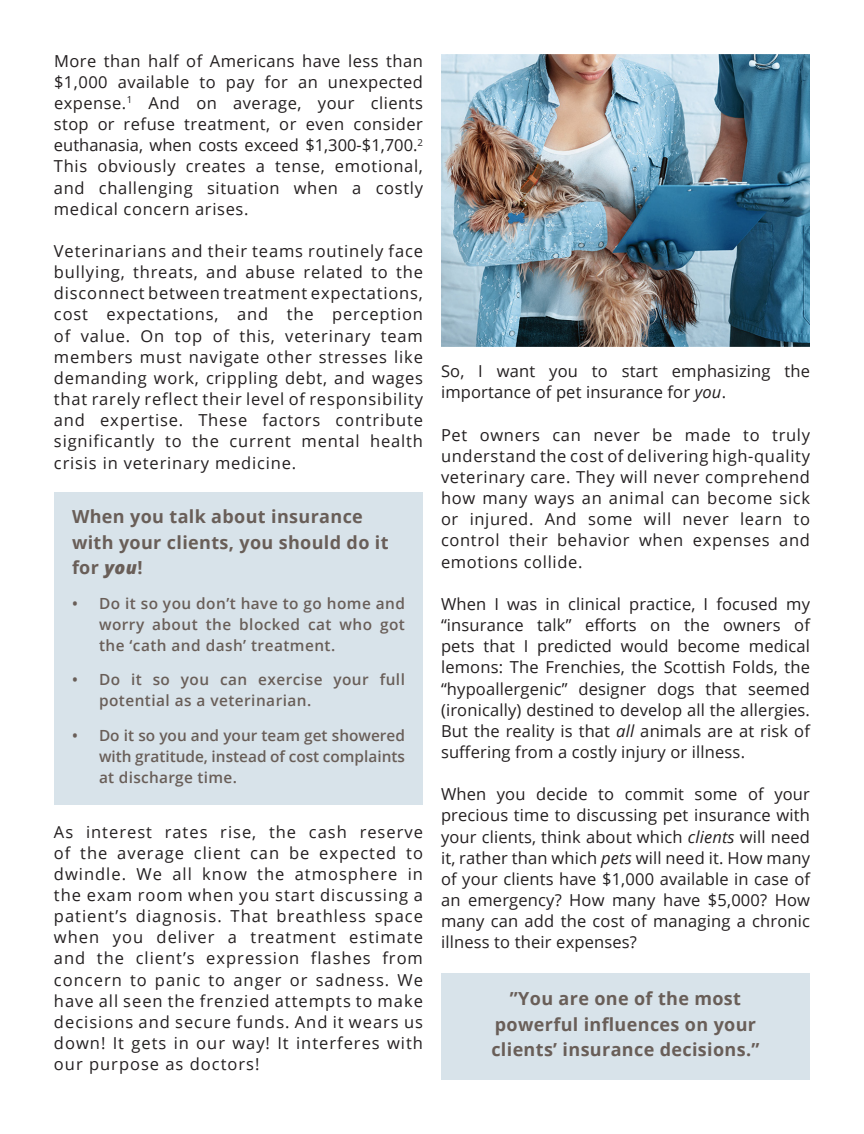
<style>
.page{position:relative;width:864px;height:1134px;background:#fff}
.page>*{position:absolute;margin:0;border:0;box-sizing:border-box;transform-origin:0 0}
.t1{font:700 18px/25.5px "Open Sans";letter-spacing:.02em;color:#695e58}
.t2{font:16.5px/21.1px "Open Sans";letter-spacing:.04em;color:#231f20;text-align:justify}
.t3{font:16.5px/21.1px "Open Sans";letter-spacing:.01em;color:#231f20}
.t4{font:600 15.3px/21px "Open Sans";letter-spacing:.03em;color:#695e58;text-align:justify}
.s1{font-weight:800;font-style:italic}
.s2{font-style:italic}
</style>
<div class="page">
<div style="left:54px;top:492px;width:369px;height:313px;background:#d8e3ea"></div>
<img style="left:441px;top:54px;width:369px;height:293px">
<div style="left:441px;top:974px;width:369px;height:106px;background:#d8e3ea"></div>
<p class="t2" style="left:54px;top:50px;width:371px">More than half of Americans have less than $1,000 available to pay for an unexpected expense.<sup>1</sup> And on average, your clients stop or refuse treatment, or even consider euthanasia, when costs exceed $1,300-$1,700.<sup>2<br></sup>This obviously creates a tense, emotional, and challenging situation when a costly medical concern arises.</p>
<p class="t2" style="left:54px;top:240px;width:371px">Veterinarians and their teams routinely face bullying, threats, and abuse related to the disconnect between treatment expectations, cost expectations, and the perception of value. On top of this, veterinary team members must navigate other stresses like demanding work, crippling debt, and wages that rarely reflect their level of responsibility and expertise. These factors contribute significantly to the current mental health crisis in veterinary medicine.</p>
<p class="t1" style="left:72px;top:504px;width:318px">When you talk about insurance with your clients, you should do it for <span class="s1">you</span>!</p>
<p class="t4" style="left:99px;top:592px;width:308px;text-indent:-27px">• Do it so you don’t have to go home and worry about the blocked cat who got the ‘cath and dash’ treatment.</p>
<p class="t4" style="left:99px;top:669px;width:308px;text-indent:-27px">• Do it so you can exercise your full potential as a veterinarian.</p>
<p class="t4" style="left:99px;top:724px;width:308px;text-indent:-27px">• Do it so you and your team get showered with gratitude, instead of cost complaints at discharge time.</p>
<p class="t2" style="left:54px;top:821px;width:371px">As interest rates rise, the cash reserve of the average client can be expected to dwindle. We all know the atmosphere in the exam room when you start discussing a patient’s diagnosis. That breathless space when you deliver a treatment estimate and the client’s expression flashes from concern to panic to anger or sadness. We have all seen the frenzied attempts to make decisions and secure funds. And it wears us down! It gets in our way! It interferes with our purpose as doctors!</p>
<p class="t3" style="left:441px;top:360px;width:371px">So, I want you to start emphasizing the importance of pet insurance for <span class="s2">you</span>.</p>
<p class="t2" style="left:441px;top:424px;width:371px">Pet owners can never be made to truly understand the cost of delivering high-quality veterinary care. They will never comprehend how many ways an animal can become sick or injured. And some will never learn to control their behavior when expenses and emotions collide.</p>
<p class="t2" style="left:441px;top:593px;width:371px">When I was in clinical practice, I focused my “insurance talk” efforts on the owners of pets that I predicted would become medical lemons: The Frenchies, the Scottish Folds, the “hypoallergenic” designer dogs that seemed (ironically) destined to develop all the allergies.<br>But the reality is that <span class="s2">all</span> animals are at risk of suffering from a costly injury or illness.</p>
<p class="t2" style="left:441px;top:783px;width:371px">When you decide to commit some of your precious time to discussing pet insurance with your clients, think about which <span class="s2">clients</span> will need it, rather than which <span class="s2">pets</span> will need it. How many of your clients have $1,000 available in case of an emergency? How many have $5,000? How many can add the cost of managing a chronic illness to their expenses?</p>
<p class="t1" style="left:510px;top:986px;width:233px">”You are one of the most</p>
<p class="t1" style="left:495px;top:1011px;width:263px">powerful influences on your</p>
<p class="t1" style="left:491px;top:1037px;width:270px">clients’ insurance decisions.”</p>
</div>
